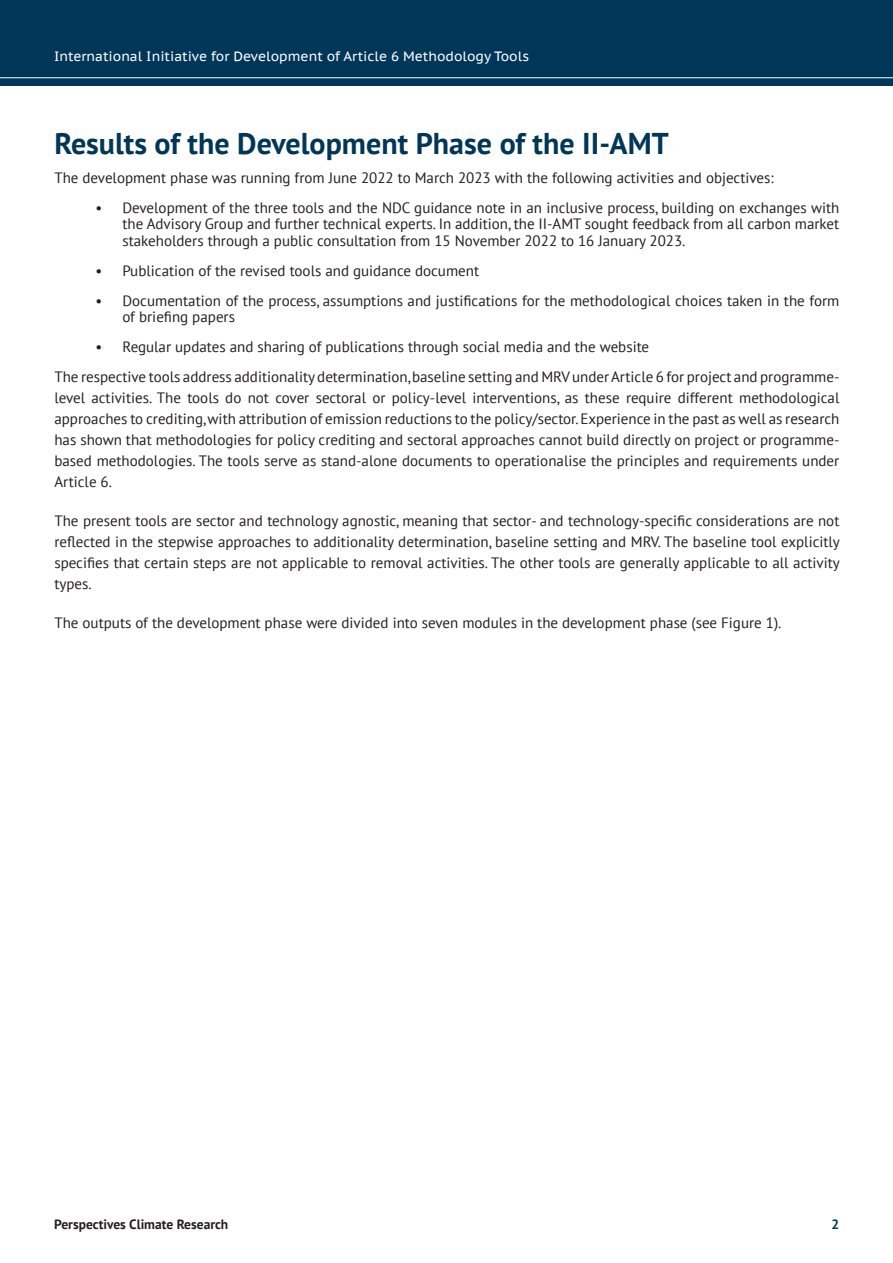
<style>
.page{position:relative;width:893px;height:1263px;background:#fff}
.page>*{position:absolute;margin:0;border:0;box-sizing:border-box;transform-origin:0 0}
.Chapter_title_Layer{font:700 30px "PT Sans";color:#003657}
.t1{font:15px/21px "PT Sans";color:#231f20;text-align:justify}
.t2{font:13.5px "PT Sans Caption";color:#fff}
.t3{font:700 13.5px "PT Sans";color:#231f20}
.t4{font:700 13.5px "PT Sans";color:#003657}
</style>
<div class="page">
<div style="left:0;top:0;width:893px;height:85px;background:#003657"></div>
<hr style="left:0;top:77px;width:893px;height:1px;background:#fff">
<p class="t2" style="left:54px;top:48px;width:477px">International Initiative for Development of Article 6 Methodology Tools</p>
<p class="Chapter_title_Layer" style="left:54px;top:124px;width:616px">Results of the Development Phase of the II-AMT</p>
<p class="t1" style="left:54px;top:166px;width:721px">The development phase was running from June 2022 to March 2023 with the following activities and objectives:</p>
<p class="t1" style="left:122px;top:199px;width:718px;line-height:16.5px;text-indent:-27px">• Development of the three tools and the NDC guidance note in an inclusive process, building on exchanges with the Advisory Group and further technical experts. In addition, the II-AMT sought feedback from all carbon market stakeholders through a public consultation from 15 November 2022 to 16 January 2023.</p>
<p class="t1" style="left:95px;top:259px;width:385px">• Publication of the revised tools and guidance document</p>
<p class="t1" style="left:122px;top:292px;width:718px;line-height:16.5px;text-indent:-27px">• Documentation of the process, assumptions and justifications for the methodological choices taken in the form of briefing papers</p>
<p class="t1" style="left:95px;top:336px;width:555px">• Regular updates and sharing of publications through social media and the website</p>
<p class="t1" style="left:54px;top:366px;width:786px">The respective tools address additionality determination, baseline setting and MRV under Article 6 for project and programme&shy;level activities. The tools do not cover sectoral or policy-level interventions, as these require different methodological approaches to crediting, with attribution of emission reductions to the policy/sector. Experience in the past as well as research has shown that methodologies for policy crediting and sectoral approaches cannot build directly on project or programme&shy;based methodologies. The tools serve as stand-alone documents to operationalise the principles and requirements under Article 6.</p>
<p class="t1" style="left:54px;top:510px;width:787px">The present tools are sector and technology agnostic, meaning that sector- and technology-specific considerations are not reflected in the stepwise approaches to additionality determination, baseline setting and MRV. The baseline tool explicitly specifies that certain steps are not applicable to removal activities. The other tools are generally applicable to all activity types.</p>
<p class="t1" style="left:54px;top:612px;width:728px">The outputs of the development phase were divided into seven modules in the development phase (see Figure 1).</p>
<p class="t3" style="left:54px;top:1215px;width:176px">Perspectives Climate Research</p>
<p class="t4" style="left:831px;top:1215px;width:9px">2</p>
</div>
